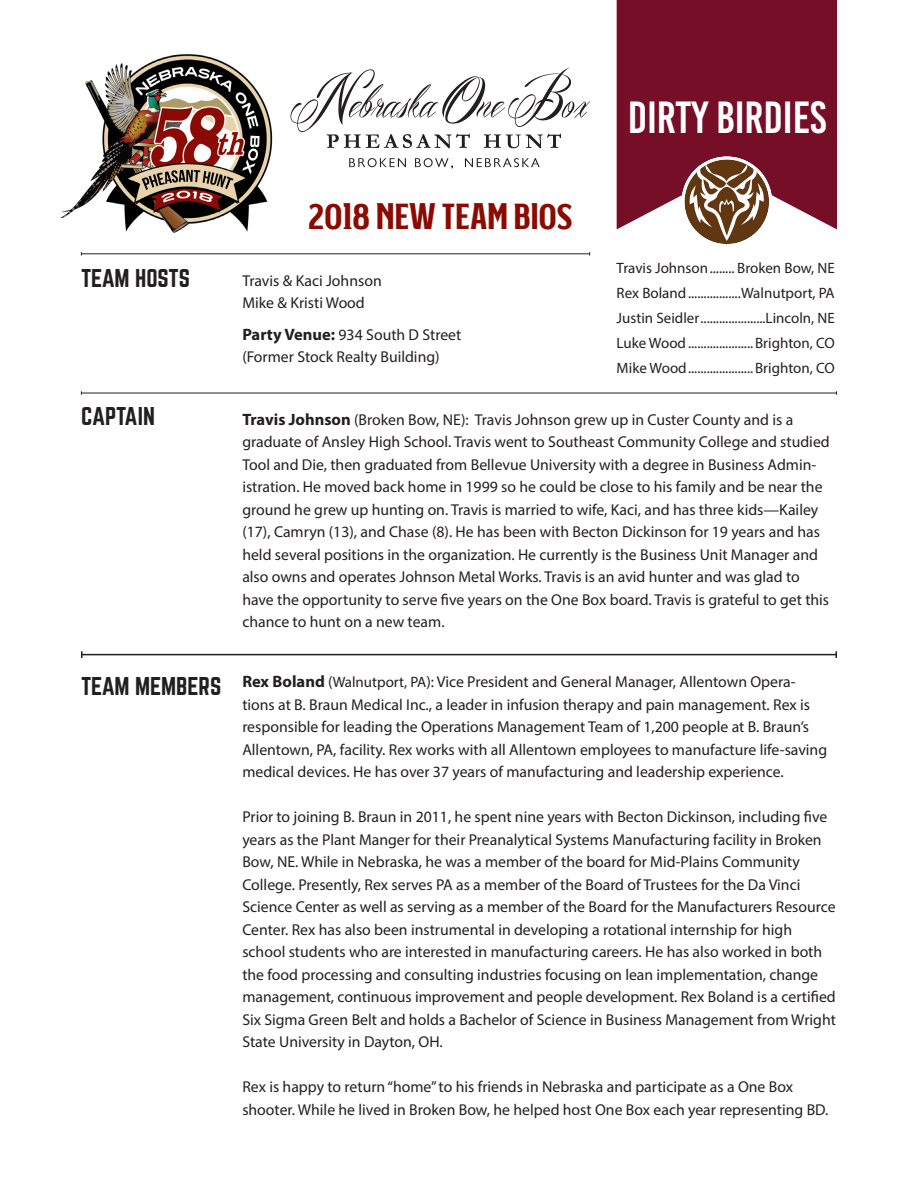
<style>
.page{position:relative;width:918px;height:1188px;background:#fff}
.page>*{position:absolute;margin:0;border:0;box-sizing:border-box;transform-origin:0 0}
.t1{font:45px "Bebas Kai";color:#fff}
.t2{font:36px "Subversia";color:#8b0a02}
.t3{font:22.5px "Norwester";letter-spacing:-.01em;color:#231f20}
.t4{font:15.75px/22.5px "Myriad Pro";color:#231f20}
.t5{font:15px "Myriad Pro";color:#231f20}
.s1{font-weight:700;font-size:16.5px}
.s2{font-size:15px}
</style>
<div class="page">
<div style="left:617px;top:0;width:220px;height:229px;background:#770e28"></div>
<hr style="left:81px;top:253px;width:509px;height:1px;background:#231f20">
<svg style="left:290px;top:68px;width:300px;height:80px"></svg>
<svg style="left:349px;top:158px;width:57px;height:9px"></svg>
<svg style="left:415px;top:158px;width:38px;height:11px"></svg>
<svg style="left:465px;top:158px;width:75px;height:9px"></svg>
<hr style="left:81px;top:393px;width:756px;height:1px;background:#231f20">
<img style="left:60px;top:54px;width:213px;height:179px">
<hr style="left:82px;top:654px;width:754px;height:1px;background:#231f20">
<svg style="left:683px;top:158px;width:88px;height:88px"></svg>
<svg style="left:689px;top:159px;width:75px;height:82px"></svg>
<div style="left:682px;top:157px;width:90px;height:90px;border:3px solid #fff;border-radius:50%"></div>
<p class="t1" style="left:628px;top:94px;width:200px">DIRTY BIRDIES</p>
<h2 class="t2" style="left:308px;top:196px;width:266px">2018 NEW TEAM BIOS</h2>
<h3 class="t3" style="left:81px;top:267px;width:111px">TEAM HOSTS</h3>
<p class="t4" style="left:242px;top:269px;width:141px">Travis &amp; Kaci Johnson<br>Mike &amp; Kristi Wood</p>
<p class="t4" style="left:242px;top:323px;width:221px"><span class="s1">Party Venue:</span> 934 South D Street (Former Stock Realty Building)</p>
<p class="t5" style="left:617px;top:259px;width:220px">Travis Johnson........ Broken Bow, NE</p>
<p class="t5" style="left:617px;top:284px;width:220px">Rex Boland.................Walnutport, PA</p>
<p class="t5" style="left:617px;top:309px;width:220px">Justin Seidler.....................Lincoln, NE</p>
<p class="t5" style="left:617px;top:334px;width:220px">Luke Wood.....................Brighton, CO</p>
<p class="t5" style="left:617px;top:359px;width:220px">Mike Wood.....................Brighton, CO</p>
<h3 class="t3" style="left:81px;top:406px;width:75px">CAPTAIN</h3>
<p class="t4" style="left:242px;top:408px;width:589px"><span class="s1">Travis Johnson</span> (Broken Bow, NE): Travis Johnson grew up in Custer County and is a graduate of Ansley High School. Travis went to Southeast Community College and studied Tool and Die, then graduated from Bellevue University with a degree in Business Admin&shy;istration. He moved back home in 1999 so he could be close to his family and be near the ground he grew up hunting on. Travis is married to wife, Kaci, and has three kids—Kailey (17), Camryn (13), and Chase (8). He has been with Becton Dickinson for 19 years and has held several positions in the organization. He currently is the Business Unit Manager and also owns and operates Johnson Metal Works. Travis is an avid hunter and was glad to have the opportunity to serve five years on the One Box board. Travis is grateful to get this chance to hunt on a new team.</p>
<p class="t3" style="left:81px;top:675px;width:142px">TEAM MEMBERS</p>
<p class="t4" style="left:242px;top:671px;width:586px"><span class="s1">Rex Boland</span> (<span class="s2">Walnutport, PA</span>): Vice President and General Manager, Allentown Opera&shy;tions at B. Braun Medical Inc., a leader in infusion therapy and pain management. Rex is responsible for leading the Operations Management Team of 1,200 people at B. Braun’s Allentown, PA, facility. Rex works with all Allentown employees to manufacture life-saving medical devices. He has over 37 years of manufacturing and leadership experience.</p>
<p class="t4" style="left:242px;top:806px;width:595px">Prior to joining B. Braun in 2011, he spent nine years with Becton Dickinson, including five years as the Plant Manger for their Preanalytical Systems Manufacturing facility in Broken Bow, NE. While in Nebraska, he was a member of the board for Mid-Plains Community College. Presently, Rex serves PA as a member of the Board of Trustees for the Da Vinci Science Center as well as serving as a member of the Board for the Manufacturers Resource Center. Rex has also been instrumental in developing a rotational internship for high school students who are interested in manufacturing careers. He has also worked in both the food processing and consulting industries focusing on lean implementation, change management, continuous improvement and people development. Rex Boland is a certified Six Sigma Green Belt and holds a Bachelor of Science in Business Management from Wright State University in Dayton, OH.</p>
<p class="t4" style="left:242px;top:1076px;width:588px">Rex is happy to return “home” to his friends in Nebraska and participate as a One Box shooter. While he lived in Broken Bow, he helped host One Box each year representing BD.</p>
</div>
